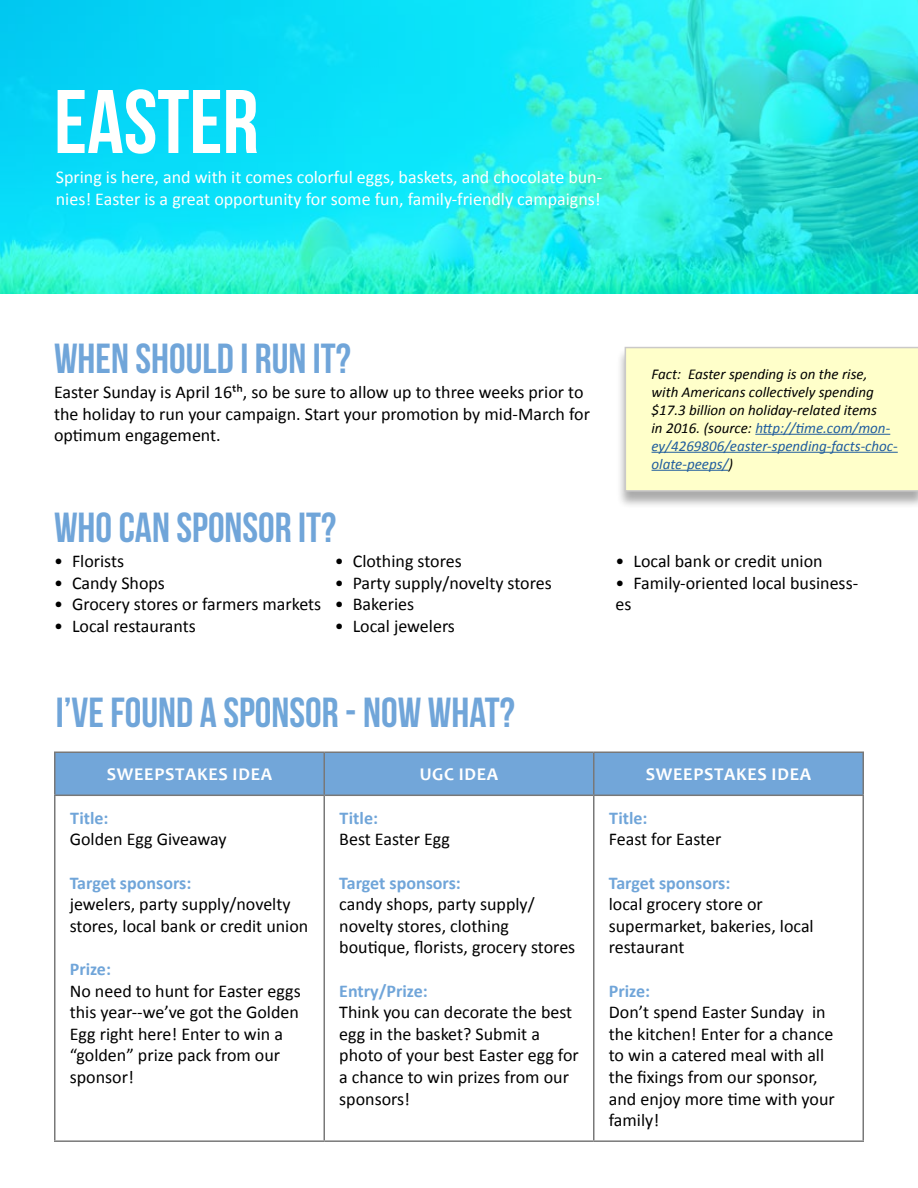
<style>
.page{position:relative;width:918px;height:1188px;background:#fff}
.page>*{position:absolute;margin:0;border:0;box-sizing:border-box;transform-origin:0 0}
.t1{font:90px "Bebas Neue";color:#fffffe}
.t2{font:42px "Bebas Neue";color:#70a5d9}
.t3{font:18px/21.6px "Calibri";color:#000}
.t4{font:18px/21.6px "Calibri";color:#fffffe}
.t5{font:700 18px "Calibri";color:#70a5d9}
.t6{font:700 18px "Candara";letter-spacing:.04em;color:#fff}
.t7{font:italic 15px/18px "Calibri";color:#000}
.s1{color:#6fa6d9}
.s2{color:#215e9e}
</style>
<div class="page">
<svg style="left:0;top:0;width:918px;height:293px;background:#1be3ea"></svg>
<div style="left:616px;top:348px;width:302px;height:161px;background:#000;opacity:.33"></div>
<div style="left:625px;top:347px;width:293px;height:145px;background:#ffffca"></div>
<hr style="left:755px;top:434px;width:135px;height:1px;background:#215e9e">
<hr style="left:652px;top:452px;width:246px;height:1px;background:#215e9e">
<hr style="left:652px;top:470px;width:76px;height:1px;background:#215e9e">
<div style="left:56px;top:753px;width:806px;height:42px;background:#72a6d9"></div>
<hr style="left:54px;top:752px;width:270px;height:1px;background:#787878">
<hr style="left:324px;top:752px;width:270px;height:1px;background:#787878">
<hr style="left:594px;top:752px;width:270px;height:1px;background:#787878">
<hr style="left:54px;top:796px;width:2px;height:344px;background:#787878">
<hr style="left:862px;top:796px;width:2px;height:344px;background:#787878">
<hr style="left:54px;top:1140px;width:270px;height:2px;background:#787878">
<hr style="left:594px;top:1140px;width:270px;height:2px;background:#787878">
<hr style="left:324px;top:796px;width:1px;height:344px;background:#787878">
<hr style="left:593px;top:796px;width:1px;height:344px;background:#787878">
<hr style="left:324px;top:1140px;width:270px;height:2px;background:#787878">
<hr style="left:54px;top:753px;width:2px;height:42px;background:#787878">
<hr style="left:862px;top:753px;width:2px;height:42px;background:#787878">
<hr style="left:54px;top:795px;width:270px;height:1px;background:#787878">
<hr style="left:594px;top:795px;width:270px;height:1px;background:#787878">
<hr style="left:324px;top:753px;width:1px;height:42px;background:#787878">
<hr style="left:593px;top:753px;width:1px;height:42px;background:#787878">
<hr style="left:324px;top:795px;width:270px;height:1px;background:#787878">
<h1 class="t1" style="left:54px;top:73px;width:206px">EASTER</h1>
<p class="t4" style="left:56px;top:167px;width:548px">Spring is here, and with it comes colorful eggs, baskets, and chocolate bun&shy;nies! Easter is a great opportunity for some fun, family-friendly campaigns!</p>
<h2 class="t2" style="left:54px;top:335px;width:298px">WHEN SHOULD I RUN IT?</h2>
<p class="t3" style="left:54px;top:381px;width:538px">Easter Sunday is April 16th, so be sure to allow up to three weeks prior to the holiday to run your campaign. Start your promotion by mid-March for optimum engagement.</p>
<h2 class="t2" style="left:54px;top:504px;width:284px">WHO CAN SPONSOR IT?</h2>
<p class="t3" style="left:54px;top:550px;width:72px">• Florists</p>
<p class="t3" style="left:54px;top:572px;width:112px">• Candy Shops</p>
<p class="t3" style="left:54px;top:593px;width:269px">• Grocery stores or farmers markets</p>
<p class="t3" style="left:54px;top:615px;width:143px">• Local restaurants</p>
<p class="t3" style="left:335px;top:550px;width:129px">• Clothing stores</p>
<p class="t3" style="left:335px;top:572px;width:219px">• Party supply/novelty stores</p>
<p class="t3" style="left:335px;top:593px;width:81px">• Bakeries</p>
<p class="t3" style="left:335px;top:615px;width:122px">• Local jewelers</p>
<h2 class="t2" style="left:56px;top:689px;width:461px">I’VE FOUND A <span class="s1">SPONSOR</span> - NOW WHAT?</h2>
<p class="t7" style="left:652px;top:364px;width:248px">Fact: Easter spending is on the rise, with Americans collectively spending $17.3 billion on holiday-related items<br>in 2016. (source: <span class="s2">http://time.com/mon&shy;ey/4269806/easter-spending-facts-choc&shy;olate-peeps/</span>)</p>
<p class="t3" style="left:615px;top:550px;width:209px">• Local bank or credit union</p>
<p class="t3" style="left:615px;top:572px;width:244px">• Family-oriented local business&shy;es</p>
<p class="t6" style="left:107px;top:763px;width:167px">SWEEPSTAKES IDEA</p>
<p class="t6" style="left:420px;top:763px;width:80px">UGC IDEA</p>
<p class="t6" style="left:646px;top:763px;width:167px">SWEEPSTAKES IDEA</p>
<p class="t5" style="left:70px;top:806px;width:40px">Title:</p>
<p class="t3" style="left:70px;top:829px;width:158px">Golden Egg Giveaway</p>
<p class="t5" style="left:70px;top:871px;width:123px">Target sponsors:</p>
<p class="t3" style="left:70px;top:893px;width:240px">jewelers, party supply/novelty stores, local bank or credit union</p>
<p class="t5" style="left:70px;top:958px;width:43px">Prize:</p>
<p class="t3" style="left:70px;top:980px;width:232px">No need to hunt for Easter eggs this year--we’ve got the Golden<br>Egg right here! Enter to win a “golden” prize pack from our sponsor!</p>
<p class="t5" style="left:340px;top:806px;width:40px">Title:</p>
<p class="t3" style="left:339px;top:829px;width:112px">Best Easter Egg</p>
<p class="t5" style="left:339px;top:871px;width:123px">Target sponsors:</p>
<p class="t3" style="left:339px;top:893px;width:238px">candy shops, party supply/ novelty stores, clothing boutique, florists, grocery stores</p>
<p class="t5" style="left:339px;top:979px;width:90px">Entry/Prize:</p>
<p class="t3" style="left:339px;top:1001px;width:241px">Think you can decorate the best egg in the basket? Submit a photo of your best Easter egg for a chance to win prizes from our sponsors!</p>
<p class="t5" style="left:609px;top:806px;width:40px">Title:</p>
<p class="t3" style="left:609px;top:829px;width:114px">Feast for Easter</p>
<p class="t5" style="left:609px;top:871px;width:123px">Target sponsors:</p>
<p class="t3" style="left:609px;top:893px;width:206px">local grocery store or supermarket, bakeries, local restaurant</p>
<p class="t5" style="left:609px;top:979px;width:43px">Prize:</p>
<p class="t3" style="left:609px;top:1001px;width:228px">Don’t spend Easter Sunday in the kitchen! Enter for a chance to win a catered meal with all the fixings from our sponsor, and enjoy more time with your family!</p>
</div>
